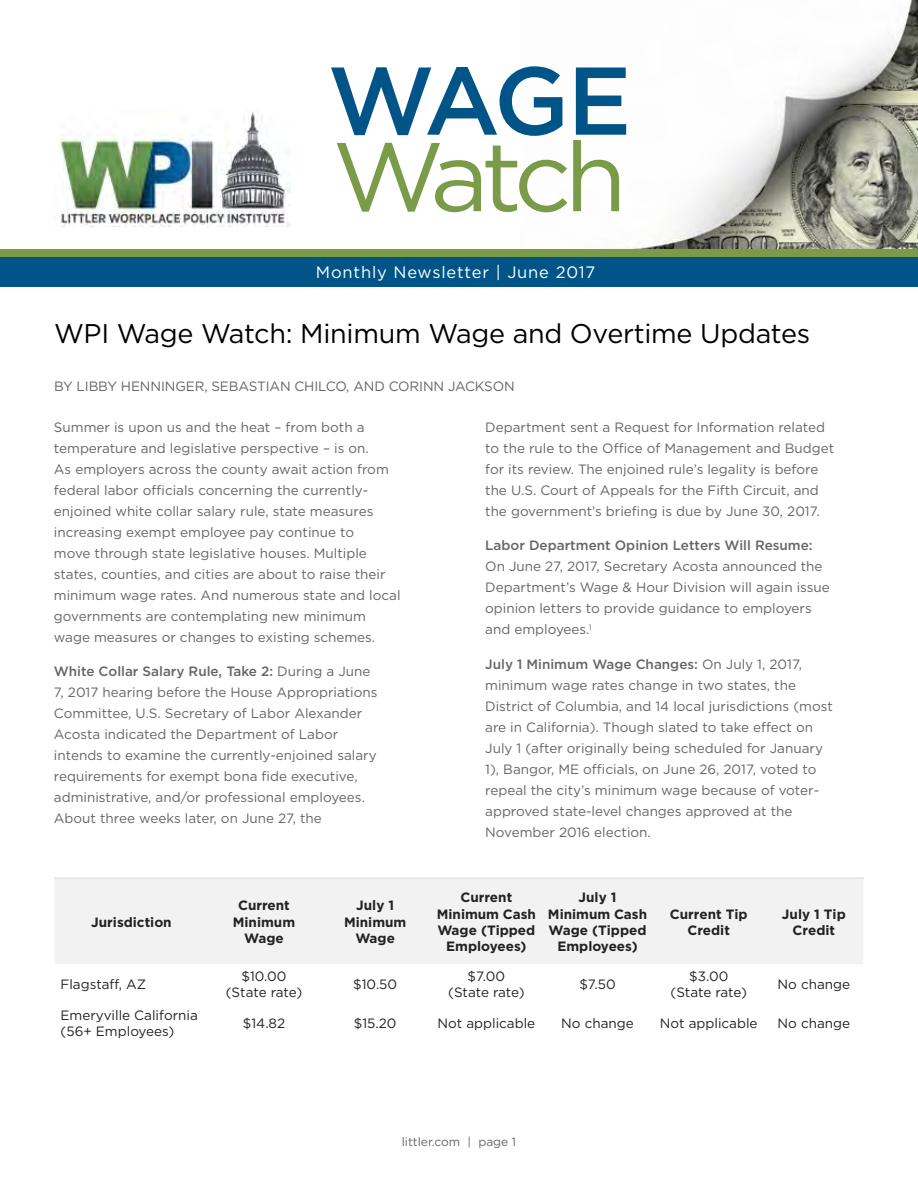
<style>
.page{position:relative;width:918px;height:1188px;background:#fff}
.page>*{position:absolute;margin:0;border:0;box-sizing:border-box;transform-origin:0 0}
.t1{font:97.5px "Gotham";letter-spacing:-.08em;color:#7a9c49;scale:1.04 1}
.t2{font:500 96px "Gotham";color:#005487}
.t3{font:27px "Gotham";letter-spacing:-.01em;color:#000}
.t4{font:16.5px "Gotham";letter-spacing:.05em;color:#fff}
.t5{font:13.5px/21px "Gotham";color:#646569}
.t6{font:13.5px/16.2px "Gotham";color:#222;text-align:center}
.t7{font:700 13.5px/16.2px "Gotham";color:#222;text-align:center}
.t8{font:500 13.5px "Gotham";color:#646569}
.t9{font:12px "Gotham";color:#646569}
.s1{font-weight:500}
</style>
<div class="page">
<img style="left:632px;top:0;width:286px;height:249px">
<img style="left:54px;top:112px;width:237px;height:114px">
<div style="left:0;top:256px;width:918px;height:31px;background:#005487"></div>
<div style="left:0;top:249px;width:918px;height:7px;background:#7a9c49"></div>
<div style="left:55px;top:879px;width:808px;height:85px;background:#f2f2f2"></div>
<hr style="left:54px;top:878px;width:154px;height:1px;background:#ddd">
<hr style="left:208px;top:878px;width:112px;height:1px;background:#ddd">
<hr style="left:320px;top:878px;width:111px;height:1px;background:#ddd">
<hr style="left:431px;top:878px;width:111px;height:1px;background:#ddd">
<hr style="left:542px;top:878px;width:111px;height:1px;background:#ddd">
<hr style="left:653px;top:878px;width:111px;height:1px;background:#ddd">
<hr style="left:764px;top:878px;width:100px;height:1px;background:#ddd">
<h2 class="t2" style="left:328px;top:38px;width:305px">WAGE</h2>
<h1 class="t1" style="left:332px;top:114px;width:285px">Watch</h1>
<p class="t4" style="left:316px;top:262px;width:281px">Monthly Newsletter | June 2017</p>
<h3 class="t3" style="left:54px;top:316px;width:758px">WPI Wage Watch: Minimum Wage and Overtime Updates</h3>
<p class="t5" style="left:54px;top:376px;width:462px">BY LIBBY HENNINGER, SEBASTIAN CHILCO, AND CORINN JACKSON</p>
<p class="t5" style="left:54px;top:416px;width:348px">Summer is upon us and the heat – from both a temperature and legislative perspective – is on.<br>As employers across the county await action from federal labor officials concerning the currently&shy;enjoined white collar salary rule, state measures increasing exempt employee pay continue to<br>move through state legislative houses. Multiple states, counties, and cities are about to raise their minimum wage rates. And numerous state and local governments are contemplating new minimum wage measures or changes to existing schemes.</p>
<p class="t5" style="left:54px;top:661px;width:325px"><span class="s1">White Collar Salary Rule, Take 2:</span> During a June 7, 2017 hearing before the House Appropriations Committee, U.S. Secretary of Labor Alexander Acosta indicated the Department of Labor intends to examine the currently-enjoined salary requirements for exempt bona fide executive, administrative, and/or professional employees.<br>About three weeks later, on June 27, the</p>
<p class="t5" style="left:485px;top:416px;width:351px">Department sent a Request for Information related to the rule to the Office of Management and Budget for its review. The enjoined rule’s legality is before the U.S. Court of Appeals for the Fifth Circuit, and the government’s briefing is due by June 30, 2017.</p>
<p class="t8" style="left:485px;top:537px;width:329px">Labor Department Opinion Letters Will Resume:</p>
<p class="t5" style="left:485px;top:556px;width:346px">On June 27, 2017, Secretary Acosta announced the Department’s Wage &amp; Hour Division will again issue opinion letters to provide guidance to employers and employees.<sup>1</sup></p>
<p class="t5" style="left:485px;top:653px;width:349px"><span class="s1">July 1 Minimum Wage Changes:</span> On July 1, 2017, minimum wage rates change in two states, the District of Columbia, and 14 local jurisdictions (most are in California). Though slated to take effect on July 1 (after originally being scheduled for January 1), Bangor, ME officials, on June 26, 2017, voted to repeal the city’s minimum wage because of voter&shy;approved state-level changes approved at the November 2016 election.</p>
<p class="t7" style="left:91px;top:914px;width:82px">Jurisdiction</p>
<p class="t7" style="left:233px;top:897px;width:64px">Current<br>Minimum<br>Wage</p>
<p class="t7" style="left:344px;top:897px;width:64px">July 1<br>Minimum<br>Wage</p>
<p class="t7" style="left:437px;top:889px;width:101px">Current<br>Minimum Cash<br>Wage (Tipped<br>Employees)</p>
<p class="t7" style="left:548px;top:889px;width:101px">July 1<br>Minimum Cash<br>Wage (Tipped<br>Employees)</p>
<p class="t7" style="left:670px;top:906px;width:79px">Current Tip<br>Credit</p>
<p class="t7" style="left:782px;top:906px;width:65px">July 1 Tip<br>Credit</p>
<p class="t6" style="left:61px;top:976px;width:87px">Flagstaff, AZ</p>
<p class="t6" style="left:226px;top:968px;width:78px">$10.00 (State rate)</p>
<p class="t6" style="left:353px;top:976px;width:46px">$10.50</p>
<p class="t6" style="left:448px;top:968px;width:78px">$7.00 (State rate)</p>
<p class="t6" style="left:579px;top:976px;width:38px">$7.50</p>
<p class="t6" style="left:671px;top:968px;width:78px">$3.00 (State rate)</p>
<p class="t6" style="left:778px;top:976px;width:74px">No change</p>
<p class="t6" style="left:61px;top:1007px;width:139px;text-align:left">Emeryville California (56+ Employees)</p>
<p class="t6" style="left:243px;top:1015px;width:44px">$14.82</p>
<p class="t6" style="left:354px;top:1015px;width:44px">$15.20</p>
<p class="t6" style="left:438px;top:1015px;width:99px">Not applicable</p>
<p class="t6" style="left:561px;top:1015px;width:74px">No change</p>
<p class="t6" style="left:660px;top:1015px;width:99px">Not applicable</p>
<p class="t6" style="left:778px;top:1015px;width:74px">No change</p>
<p class="t9" style="left:402px;top:1134px;width:116px">littler.com | page 1</p>
</div>
